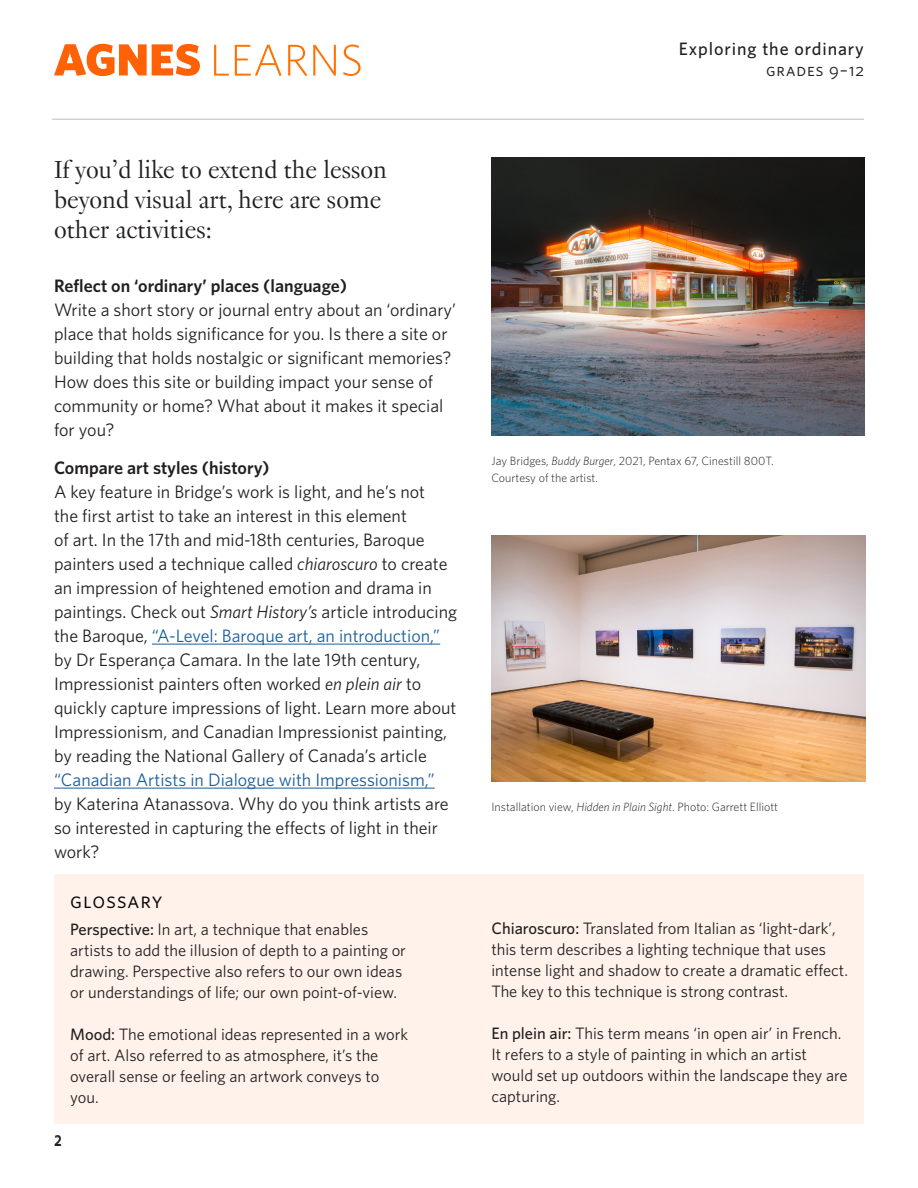
<style>
.page{position:relative;width:918px;height:1188px;background:#fff}
.page>*{position:absolute;margin:0;border:0;box-sizing:border-box;transform-origin:0 0}
.Lead_Text{font:300 27px/30px "Genath";color:#231f20}
.t1{font:22.5px "Whitney Book SC";letter-spacing:.05em;color:#040503}
.Body_Text{font:18px/24px "Whitney";color:#231f20}
.Lead_Text-2{font:18px/24px "Whitney";color:#231f20}
.t2{font:600 18px "Whitney";color:#231f20}
.t3{font:500 18px "Whitney";letter-spacing:.05em;color:#231f20}
.t4{font:18px "Whitney Book SC";letter-spacing:.05em;color:#231f20}
.Glossary_Subhead{font:16.5px/21px "Whitney";color:#231f20}
.t5{font:15px "Myriad Pro";color:#231f20}
.t6{font:300 12px/16.5px "Whitney";color:#231f20}
.s1{font-weight:600}
.s2{font-style:italic}
.s3{color:#175d9e}
.s4{font-weight:500}
</style>
<div class="page">
<div style="left:54px;top:875px;width:810px;height:249px;background:#fff2eb"></div>
<hr style="left:152px;top:644px;width:288px;height:1px;background:#175d9e">
<hr style="left:54px;top:788px;width:381px;height:1px;background:#175d9e">
<hr style="left:52px;top:119px;width:812px;height:1px;background:#bcbdc0">
<svg style="left:214px;top:45px;width:147px;height:31px"></svg>
<svg style="left:54px;top:44px;width:146px;height:32px"></svg>
<img style="left:491px;top:157px;width:374px;height:279px">
<img style="left:491px;top:536px;width:374px;height:246px">
<p class="Lead_Text" style="left:54px;top:153px;width:335px">If you’d like to extend the lesson beyond visual art, here are some other activities:</p>
<p class="Lead_Text-2" style="left:54px;top:274px;width:404px"><span class="s1">Reflect on ‘ordinary’ places (language)<br></span>Write a short story or journal entry about an ‘ordinary’ place that holds significance for you. Is there a site or building that holds nostalgic or significant memories?<br>How does this site or building impact your sense of community or home? What about it makes it special for you?</p>
<p class="t2" style="left:54px;top:457px;width:217px">Compare art styles (history)</p>
<p class="Body_Text" style="left:54px;top:479px;width:405px">A key feature in Bridge’s work is light, and he’s not<br>the first artist to take an interest in this element<br>of art. In the 17th and mid-18th centuries, Baroque painters used a technique called <span class="s2">chiaroscuro</span> to create an impression of heightened emotion and drama in paintings. Check out <span class="s2">Smart History’s</span> article introducing the Baroque, <span class="s3">“A-Level: Baroque art, an introduction,” </span>by Dr Esperança Camara. In the late 19th century, Impressionist painters often worked <span class="s2">en plein air</span> to quickly capture impressions of light. Learn more about Impressionism, and Canadian Impressionist painting, by reading the National Gallery of Canada’s article <span class="s3">“Canadian Artists in Dialogue with Impressionism,” </span>by Katerina Atanassova. Why do you think artists are so interested in capturing the effects of light in their work?</p>
<p class="t1" style="left:70px;top:887px;width:94px">glossary</p>
<p class="Glossary_Subhead" style="left:70px;top:919px;width:337px"><span class="s4">Perspective:</span> In art, a technique that enables artists to add the illusion of depth to a painting or drawing. Perspective also refers to our own ideas or understandings of life; our own point-of-view.</p>
<p class="Glossary_Subhead" style="left:70px;top:1024px;width:340px"><span class="s4">Mood:</span> The emotional ideas represented in a work of art. Also referred to as atmosphere, it’s the overall sense or feeling an artwork conveys to you.</p>
<p class="t5" style="left:54px;top:1131px;width:9px">2</p>
<p class="t3" style="left:679px;top:38px;width:187px">Exploring the ordinary</p>
<p class="t4" style="left:766px;top:59px;width:99px">grades 9–12</p>
<p class="t6" style="left:491px;top:453px;width:284px">Jay Bridges, <span class="s2">Buddy Burger</span>, 2021, Pentax 67, Cinestill 800T.<br>Courtesy of the artist.</p>
<p class="t6" style="left:491px;top:798px;width:288px">Installation view, <span class="s2">Hidden in Plain Sight</span>. Photo: Garrett Elliott</p>
<p class="Glossary_Subhead" style="left:491px;top:917px;width:358px"><span class="s4">Chiaroscuro:</span> Translated from Italian as ‘light-dark’, this term describes a lighting technique that uses intense light and shadow to create a dramatic effect.<br>The key to this technique is strong contrast.</p>
<p class="Glossary_Subhead" style="left:491px;top:1022px;width:358px"><span class="s4">En plein air:</span> This term means ‘in open air’ in French.<br>It refers to a style of painting in which an artist would set up outdoors within the landscape they are capturing.</p>
</div>
